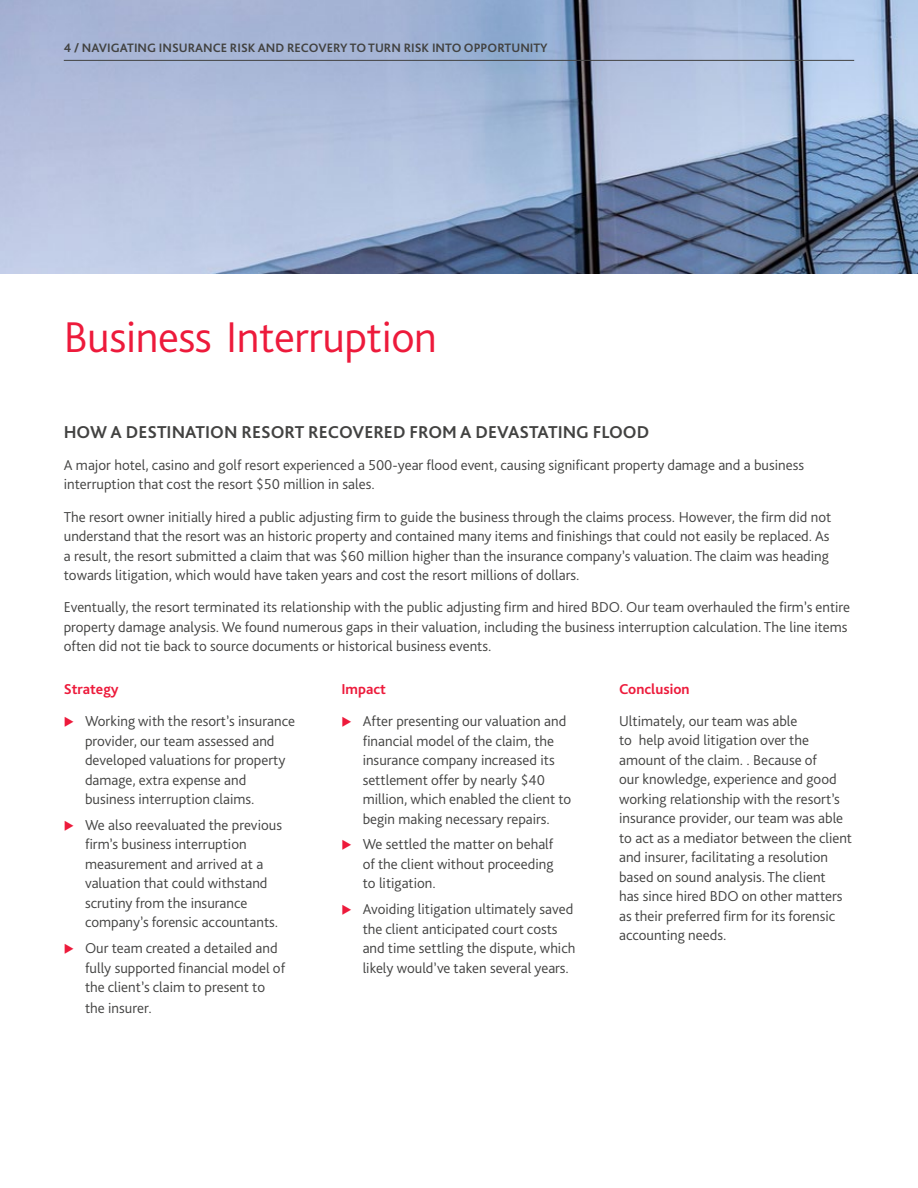
<style>
.page{position:relative;width:918px;height:1188px;background:#fff}
.page>*{position:absolute;margin:0;border:0;box-sizing:border-box;transform-origin:0 0}
.t1{font:300 45px "Bliss Pro";letter-spacing:-.01em;color:#ed1a3b}
.t2{font:700 18px "Bliss Pro";color:#424241}
.t3{font:300 15px/19.5px "Bliss Pro";color:#424241}
.t4{font:700 15px "Bliss Pro";color:#ed1a3b}
.t5{font:700 12.75px "Bliss Pro";color:#424241}
</style>
<div class="page">
<img style="left:0;top:0;width:918px;height:273px">
<hr style="left:64px;top:60px;width:790px;height:1px;background:#424241">
<p class="t5" style="left:64px;top:40px;width:486px">4 / NAVIGATING INSURANCE RISK AND RECOVERY TO TURN RISK INTO OPPORTUNITY</p>
<h1 class="t1" style="left:64px;top:310px;width:375px">Business Interruption</h1>
<p class="t2" style="left:64px;top:421px;width:587px">HOW A DESTINATION RESORT RECOVERED FROM A DEVASTATING FLOOD</p>
<p class="t3" style="left:64px;top:455px;width:742px">A major hotel, casino and golf resort experienced a 500-year flood event, causing significant property damage and a business interruption that cost the resort $50 million in sales.</p>
<p class="t3" style="left:64px;top:507px;width:769px">The resort owner initially hired a public adjusting firm to guide the business through the claims process. However, the firm did not understand that the resort was an historic property and contained many items and finishings that could not easily be replaced. As a result, the resort submitted a claim that was $60 million higher than the insurance company’s valuation. The claim was heading towards litigation, which would have taken years and cost the resort millions of dollars.</p>
<p class="t3" style="left:64px;top:597px;width:788px">Eventually, the resort terminated its relationship with the public adjusting firm and hired BDO. Our team overhauled the firm’s entire property damage analysis. We found numerous gaps in their valuation, including the business interruption calculation. The line items often did not tie back to source documents or historical business events.</p>
<p class="t4" style="left:64px;top:679px;width:56px">Strategy</p>
<p class="t3" style="left:85px;top:711px;width:211px">Working with the resort’s insurance provider, our team assessed and developed valuations for property damage, extra expense and business interruption claims.</p>
<p class="t3" style="left:85px;top:815px;width:199px">We also reevaluated the previous firm’s business interruption measurement and arrived at a valuation that could withstand scrutiny from the insurance company’s forensic accountants.</p>
<p class="t3" style="left:85px;top:938px;width:202px">Our team created a detailed and fully supported financial model of the client’s claim to present to</p>
<p class="t3" style="left:85px;top:998px;width:68px">the insurer.</p>
<p class="t4" style="left:619px;top:679px;width:72px">Conclusion</p>
<p class="t3" style="left:619px;top:711px;width:235px">Ultimately, our team was able<br>to help avoid litigation over the amount of the claim. . Because of<br>our knowledge, experience and good working relationship with the resort’s insurance provider, our team was able to act as a mediator between the client and insurer, facilitating a resolution based on sound analysis. The client<br>has since hired BDO on other matters as their preferred firm for its forensic accounting needs.</p>
<p class="t4" style="left:341px;top:679px;width:46px">Impact</p>
<p class="t3" style="left:363px;top:711px;width:210px">After presenting our valuation and financial model of the claim, the insurance company increased its settlement offer by nearly $40 million, which enabled the client to begin making necessary repairs.</p>
<p class="t3" style="left:363px;top:834px;width:192px;text-align:justify">We settled the matter on behalf of the client without proceeding to litigation.</p>
<p class="t3" style="left:363px;top:899px;width:214px">Avoiding litigation ultimately saved the client anticipated court costs and time settling the dispute, which likely would’ve taken several years.</p>
</div>
